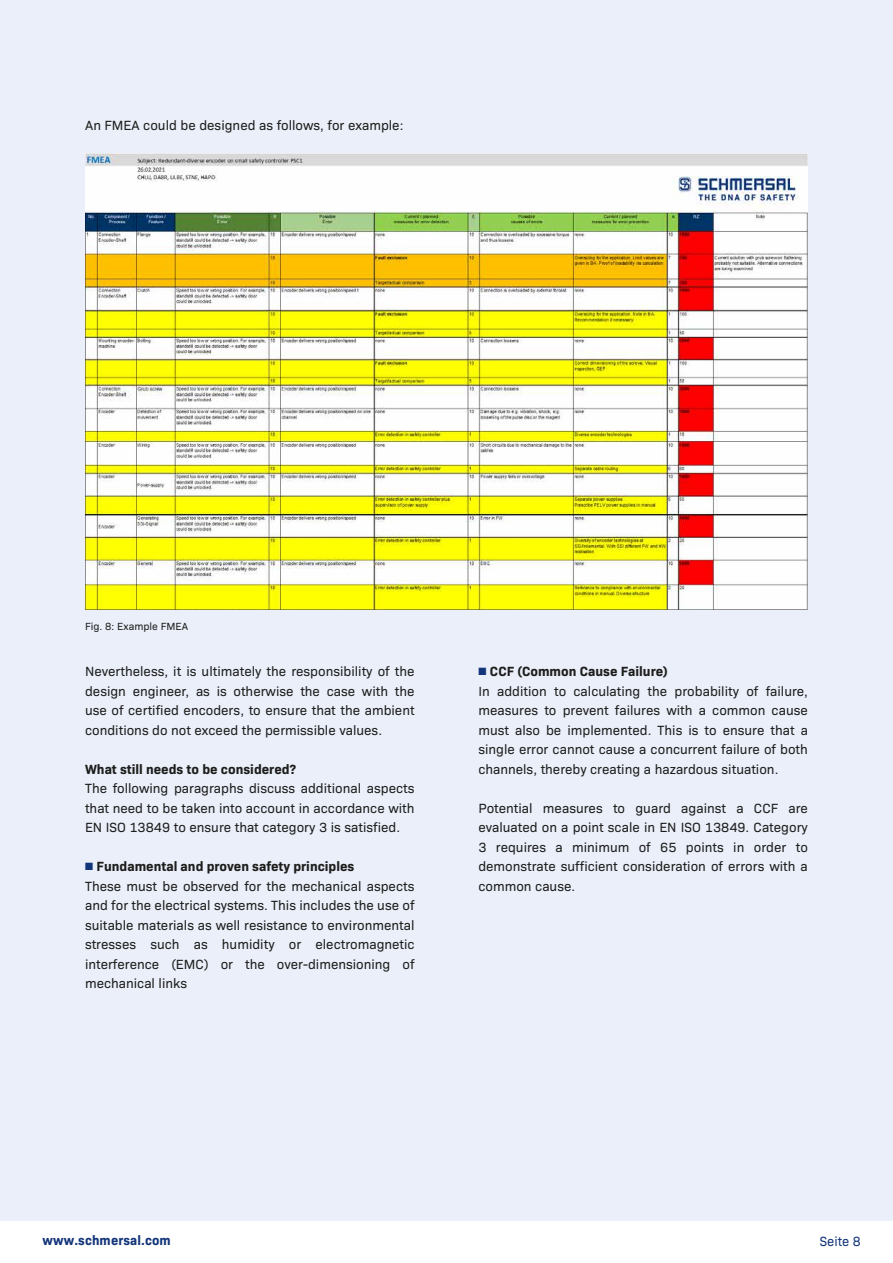
<style>
.page{position:relative;width:893px;height:1263px;background:#fff}
.page>*{position:absolute;margin:0;border:0;box-sizing:border-box;transform-origin:0 0}
.t1{font:13.5px/19.5px "Bio Sans";color:#1d1d1b;text-align:justify}
.t2{font:700 13.5px "Bio Sans";color:#1d1d1b}
.t3{font:700 13.5px "Bio Sans";letter-spacing:.01em;color:#13357a}
.t4{font:13.5px "Bio Sans";color:#13357a}
.t5{font:10.5px "Bio Sans";color:#1d1d1b}
.s1{color:#13357a}
.s2{font-weight:700}
</style>
<div class="page">
<div style="left:0;top:0;width:893px;height:1220px;background:#eaeffa"></div>
<img style="left:85px;top:154px;width:723px;height:455px">
<p class="t1" style="left:85px;top:115px;width:320px">An FMEA could be designed as follows, for example:</p>
<p class="t5" style="left:85px;top:618px;width:105px">Fig. 8: Example FMEA</p>
<p class="t1" style="left:85px;top:661px;width:331px">Nevertheless, it is ultimately the responsibility of the design engineer, as is otherwise the case with the use of certified encoders, to ensure that the ambient conditions do not exceed the permissible values.</p>
<p class="t2" style="left:85px;top:758px;width:212px">What still needs to be considered?</p>
<p class="t1" style="left:85px;top:778px;width:331px">The following paragraphs discuss additional aspects that need to be taken into account in accordance with EN ISO 13849 to ensure that category 3 is satisfied.</p>
<p class="t1" style="left:85px;top:856px;width:331px;text-align:left"><span class="s1">■</span> <span class="s2">Fundamental and proven safety principles<br></span>These must be observed for the mechanical aspects and for the electrical systems. This includes the use of suitable materials as well resistance to environmental stresses such as humidity or electromagnetic interference (EMC) or the over-dimensioning of mechanical links</p>
<p class="t1" style="left:478px;top:661px;width:331px;text-align:left"><span class="s1">■</span> <span class="s2">CCF (Common Cause Failure)<br></span>In addition to calculating the probability of failure, measures to prevent failures with a common cause must also be implemented. This is to ensure that a single error cannot cause a concurrent failure of both channels, thereby creating a hazardous situation.</p>
<p class="t1" style="left:478px;top:797px;width:331px">Potential measures to guard against a CCF are evaluated on a point scale in EN ISO 13849. Category 3 requires a minimum of 65 points in order to demonstrate sufficient consideration of errors with a common cause.</p>
<p class="t3" style="left:43px;top:1230px;width:130px">www.schmersal.com</p>
<p class="t4" style="left:820px;top:1231px;width:43px">Seite 8</p>
</div>
